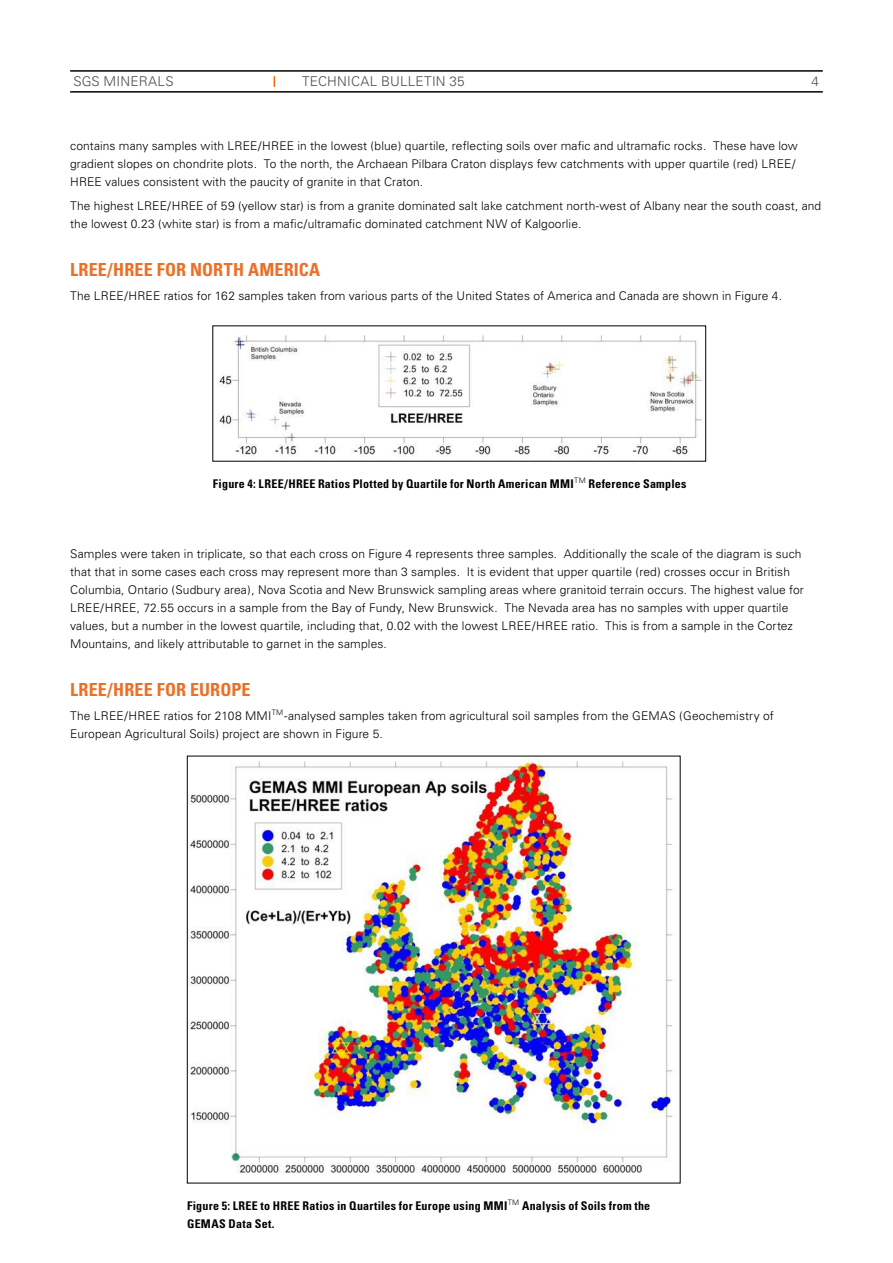
<style>
.page{position:relative;width:893px;height:1263px;background:#fff}
.page>*{position:absolute;margin:0;border:0;box-sizing:border-box;transform-origin:0 0}
.t1{font:700 condensed 18px "Univers";letter-spacing:.01em;color:#ec6f27}
.t2{font:300 13.5px "Univers";letter-spacing:.015em;color:#4e4d4f}
.t3{font:300 12px/18px "Univers";letter-spacing:.01em;color:#000}
.t4{font:700 condensed 12px/18px "Univers";letter-spacing:.025em;color:#000}
</style>
<div class="page">
<hr style="left:70px;top:70px;width:753px;height:2px;background:#000">
<hr style="left:70px;top:91px;width:753px;height:2px;background:#000">
<img style="left:218px;top:335px;width:486px;height:123px">
<img style="left:189px;top:758px;width:484px;height:415px">
<p class="t2" style="left:73px;top:73px;width:102px">SGS MINERALS</p>
<p class="t2" style="left:302px;top:73px;width:164px">TECHNICAL BULLETIN 35</p>
<p class="t2" style="left:811px;top:73px;width:9px">4</p>
<p class="t3" style="left:70px;top:137px;width:729px">contains many samples with LREE/HREE in the lowest (blue) quartile, reflecting soils over mafic and ultramafic rocks. These have low gradient slopes on chondrite plots. To the north, the Archaean Pilbara Craton displays few catchments with upper quartile (red) LREE/<br>HREE values consistent with the paucity of granite in that Craton.</p>
<p class="t3" style="left:70px;top:197px;width:753px">The highest LREE/HREE of 59 (yellow star) is from a granite dominated salt lake catchment north-west of Albany near the south coast, and the lowest 0.23 (white star) is from a mafic/ultramafic dominated catchment NW of Kalgoorlie.</p>
<h1 class="t1" style="left:70px;top:258px;width:252px">LREE/HREE FOR NORTH AMERICA</h1>
<p class="t3" style="left:70px;top:287px;width:713px">The LREE/HREE ratios for 162 samples taken from various parts of the United States of America and Canada are shown in Figure 4.</p>
<p class="t4" style="left:213px;top:475px;width:475px">Figure 4: LREE/HREE Ratios Plotted by Quartile for North American MMI<sup>TM</sup> Reference Samples</p>
<p class="t3" style="left:70px;top:545px;width:735px">Samples were taken in triplicate, so that each cross on Figure 4 represents three samples. Additionally the scale of the diagram is such that that in some cases each cross may represent more than 3 samples. It is evident that upper quartile (red) crosses occur in British Columbia, Ontario (Sudbury area), Nova Scotia and New Brunswick sampling areas where granitoid terrain occurs. The highest value for LREE/HREE, 72.55 occurs in a sample from the Bay of Fundy, New Brunswick. The Nevada area has no samples with upper quartile values, but a number in the lowest quartile, including that, 0.02 with the lowest LREE/HREE ratio. This is from a sample in the Cortez Mountains, and likely attributable to garnet in the samples.</p>
<h1 class="t1" style="left:70px;top:678px;width:182px">LREE/HREE FOR EUROPE</h1>
<p class="t3" style="left:70px;top:707px;width:705px">The LREE/HREE ratios for 2108 MMI<sup>TM</sup>-analysed samples taken from agricultural soil samples from the GEMAS (Geochemistry of<br>European Agricultural Soils) project are shown in Figure 5.</p>
<p class="t4" style="left:187px;top:1196px;width:465px">Figure 5: LREE to HREE Ratios in Quartiles for Europe using MMI<sup>TM</sup> Analysis of Soils from the<br>GEMAS Data Set.</p>
</div>
